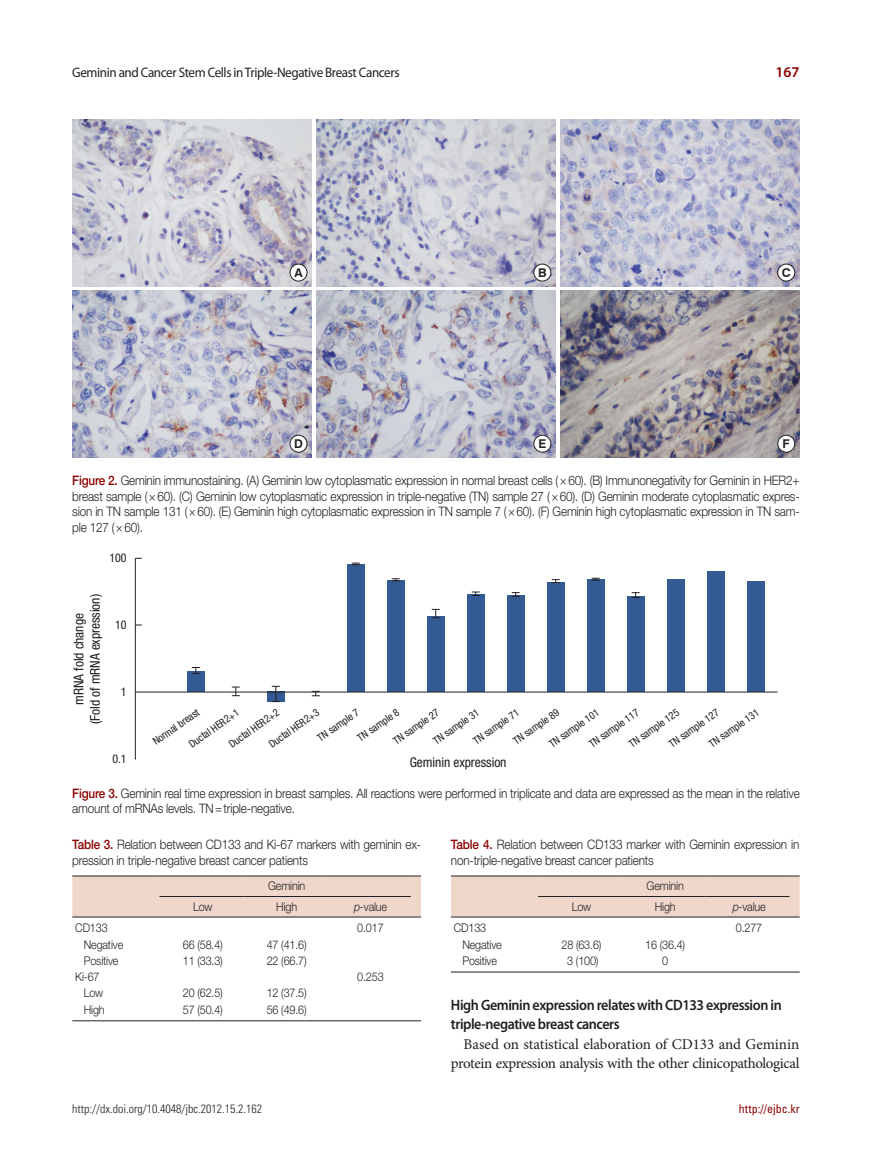
<style>
.page{position:relative;width:872px;height:1170px;background:#fff}
.page>*{position:absolute;margin:0;border:0;box-sizing:border-box;transform-origin:0 0}
.t1{font:15px/19.5px "Minion Pro";letter-spacing:-.02em;color:#231f20;text-align:right}
.t2{font:600 15px/19.5px "Myriad Pro";letter-spacing:-.03em;color:#231f20;scale:.94 1}
.t3{font:600 15px "Myriad Pro";color:#8b0202}
.t4{font:13.8px "Myriad Pro";letter-spacing:-.03em;color:#231f20;scale:.95 1}
.t5{font:condensed 13.5px/16.2px "Helvetica Neue LT Std";letter-spacing:-.005em;color:#231f20;text-align:center}
.t6{font:300 13.05px/15.6px "Helvetica Neue LT Std";letter-spacing:-.015em;color:#231f20;scale:.9 1}
.t7{font:700 12.15px "Swiss 721 BT";color:#231f20}
.t8{font:300 12px "Helvetica Neue LT Std";letter-spacing:-.015em;color:#231f20;scale:.9 1}
.t9{font:300 condensed 12px "Univers LT Std";color:#231f20}
.t10{font:condensed 12px "Univers LT Std";color:#8b0202}
.t11{font:condensed 12px "Helvetica Neue LT Std";color:#231f20}
.t12{font:condensed 10.5px "Helvetica Neue LT Std";color:#231f20}
.s1{font-weight:500;color:#8b0202}
.s2{font-stretch:condensed}
.s3{font-style:italic}
</style>
<div class="page">
<img style="left:72px;top:119px;width:240px;height:167px">
<div style="left:290px;top:264px;width:17px;height:17px;background:#fff;border-radius:50%"></div>
<div style="left:290px;top:264px;width:17px;height:17px;border:1px solid #231f20;border-radius:50%"></div>
<img style="left:560px;top:119px;width:239px;height:167px">
<div style="left:777px;top:264px;width:17px;height:17px;background:#fff;border-radius:50%"></div>
<div style="left:777px;top:264px;width:18px;height:17px;border:1px solid #231f20;border-radius:50%"></div>
<img style="left:316px;top:119px;width:240px;height:167px">
<div style="left:534px;top:264px;width:17px;height:17px;background:#fff;border-radius:50%"></div>
<div style="left:533px;top:264px;width:18px;height:17px;border:1px solid #231f20;border-radius:50%"></div>
<img style="left:72px;top:290px;width:240px;height:167px">
<div style="left:290px;top:435px;width:17px;height:17px;background:#fff;border-radius:50%"></div>
<div style="left:290px;top:435px;width:17px;height:17px;border:1px solid #231f20;border-radius:50%"></div>
<img style="left:560px;top:290px;width:239px;height:167px">
<div style="left:777px;top:435px;width:17px;height:17px;background:#fff;border-radius:50%"></div>
<div style="left:777px;top:435px;width:18px;height:17px;border:1px solid #231f20;border-radius:50%"></div>
<img style="left:316px;top:290px;width:240px;height:167px">
<div style="left:534px;top:435px;width:17px;height:17px;background:#fff;border-radius:50%"></div>
<div style="left:533px;top:435px;width:18px;height:17px;border:1px solid #231f20;border-radius:50%"></div>
<svg style="left:72px;top:875px;width:349px;height:42px;background:#e4cdc2"></svg>
<hr style="left:72px;top:1020px;width:87px;height:1px;background:#231f20">
<hr style="left:159px;top:1020px;width:84px;height:1px;background:#231f20">
<hr style="left:243px;top:1020px;width:84px;height:1px;background:#231f20">
<hr style="left:327px;top:1020px;width:84px;height:1px;background:#231f20">
<svg style="left:451px;top:875px;width:348px;height:42px;background:#e4cdc2"></svg>
<hr style="left:451px;top:971px;width:87px;height:1px;background:#231f20">
<hr style="left:538px;top:971px;width:84px;height:1px;background:#231f20">
<hr style="left:622px;top:971px;width:83px;height:1px;background:#231f20">
<hr style="left:705px;top:971px;width:84px;height:1px;background:#231f20">
<svg style="left:135px;top:557px;width:643px;height:202px"></svg>
<div style="left:187px;top:671px;width:17px;height:20px;background:#345a93"></div>
<div style="left:267px;top:691px;width:17px;height:11px;background:#345a93"></div>
<div style="left:347px;top:564px;width:17px;height:128px;background:#345a93"></div>
<div style="left:387px;top:580px;width:17px;height:112px;background:#345a93"></div>
<div style="left:427px;top:616px;width:17px;height:76px;background:#345a93"></div>
<div style="left:467px;top:594px;width:17px;height:98px;background:#345a93"></div>
<div style="left:507px;top:596px;width:17px;height:96px;background:#345a93"></div>
<div style="left:547px;top:582px;width:17px;height:110px;background:#345a93"></div>
<div style="left:587px;top:579px;width:17px;height:113px;background:#345a93"></div>
<div style="left:627px;top:596px;width:17px;height:96px;background:#345a93"></div>
<div style="left:667px;top:579px;width:17px;height:113px;background:#345a93"></div>
<div style="left:707px;top:571px;width:17px;height:121px;background:#345a93"></div>
<div style="left:747px;top:581px;width:17px;height:111px;background:#345a93"></div>
<svg style="left:192px;top:667px;width:8px;height:7px"></svg>
<svg style="left:232px;top:686px;width:8px;height:10px"></svg>
<svg style="left:312px;top:692px;width:8px;height:4px"></svg>
<svg style="left:352px;top:563px;width:8px;height:2px"></svg>
<svg style="left:392px;top:578px;width:8px;height:3px"></svg>
<svg style="left:432px;top:609px;width:8px;height:9px"></svg>
<svg style="left:472px;top:591px;width:8px;height:5px"></svg>
<svg style="left:512px;top:592px;width:8px;height:5px"></svg>
<svg style="left:551px;top:579px;width:8px;height:4px"></svg>
<svg style="left:591px;top:578px;width:8px;height:3px"></svg>
<svg style="left:631px;top:592px;width:8px;height:6px"></svg>
<hr style="left:135px;top:691px;width:642px;height:1px;background:#231f20">
<svg style="left:272px;top:686px;width:8px;height:16px"></svg>
<div style="left:136px;top:756px;width:644px;height:13px;background:#fff"></div>
<p class="t4" style="left:72px;top:64px;width:346px">Geminin and Cancer Stem Cells in Triple-Negative Breast Cancers</p>
<p class="t3" style="left:775px;top:63px;width:26px">167</p>
<p class="t7" style="left:294px;top:265px;width:10px">A</p>
<p class="t7" style="left:538px;top:265px;width:10px">B</p>
<p class="t7" style="left:781px;top:265px;width:10px">C</p>
<p class="t7" style="left:294px;top:436px;width:10px">D</p>
<p class="t7" style="left:538px;top:436px;width:9px">E</p>
<p class="t7" style="left:782px;top:436px;width:9px">F</p>
<p class="t6" style="left:72px;top:472px;width:809px;text-align:justify"><span class="s1">Figure 2.</span> Geminin immunostaining. (A) Geminin low cytoplasmatic expression in normal breast cells (<span class="s2">×</span>60). (B) Immunonegativity for Geminin in HER2+ breast sample (<span class="s2">×</span>60). (C) Geminin low cytoplasmatic expression in triple-negative (TN) sample 27 (<span class="s2">×</span>60). (D) Geminin moderate cytoplasmatic expres&shy;sion in TN sample 131 (<span class="s2">×</span>60). (E) Geminin high cytoplasmatic expression in TN sample 7 (<span class="s2">×</span>60). (F) Geminin high cytoplasmatic expression in TN sam&shy;ple 127 (<span class="s2">×</span>60).</p>
<p class="t11" style="left:110px;top:551px;width:19px">100</p>
<p class="t5" style="left:71px;top:723px;width:131px;rotate:-90deg">mRNA fold change<br>(Fold of mRNA expression)</p>
<p class="t11" style="left:115px;top:618px;width:13px">10</p>
<p class="t11" style="left:121px;top:685px;width:7px">1</p>
<p class="t11" style="left:112px;top:752px;width:16px">0.1</p>
<p class="t12" style="left:150px;top:737px;width:56px;rotate:-35deg">Normal breast</p>
<p class="t12" style="left:511px;top:736px;width:55px;rotate:-35deg">TN sample 89</p>
<p class="t12" style="left:355px;top:733px;width:50px;rotate:-35deg">TN sample 8</p>
<p class="t12" style="left:266px;top:739px;width:60px;rotate:-35deg">Ductal HER2+3</p>
<p class="t12" style="left:226px;top:739px;width:60px;rotate:-35deg">Ductal HER2+2</p>
<p class="t12" style="left:666px;top:739px;width:60px;rotate:-35deg">TN sample 127</p>
<p class="t12" style="left:586px;top:739px;width:60px;rotate:-35deg">TN sample 117</p>
<p class="t12" style="left:391px;top:736px;width:55px;rotate:-35deg">TN sample 27</p>
<p class="t12" style="left:626px;top:739px;width:60px;rotate:-35deg">TN sample 125</p>
<p class="t12" style="left:315px;top:733px;width:50px;rotate:-35deg">TN sample 7</p>
<p class="t12" style="left:706px;top:739px;width:60px;rotate:-35deg">TN sample 131</p>
<p class="t12" style="left:547px;top:739px;width:60px;rotate:-35deg">TN sample 101</p>
<p class="t12" style="left:471px;top:736px;width:55px;rotate:-35deg">TN sample 71</p>
<p class="t12" style="left:431px;top:736px;width:55px;rotate:-35deg">TN sample 31</p>
<p class="t12" style="left:186px;top:739px;width:60px;rotate:-35deg">Ductal HER2+1</p>
<p class="t5" style="left:410px;top:754px;width:98px">Geminin expression</p>
<p class="t6" style="left:72px;top:784px;width:810px"><span class="s1">Figure 3.</span> Geminin real time expression in breast samples. All reactions were performed in triplicate and data are expressed as the mean in the relative amount of mRNAs levels. TN=triple-negative.</p>
<p class="t6" style="left:72px;top:836px;width:389px"><span class="s1">Table 3.</span> Relation between CD133 and Ki-67 markers with geminin ex&shy;pression in triple-negative breast cancer patients</p>
<p class="t8" style="left:268px;top:878px;width:43px">Geminin</p>
<p class="t8" style="left:193px;top:899px;width:23px">Low</p>
<p class="t8" style="left:276px;top:899px;width:25px">High</p>
<p class="t8" style="left:354px;top:899px;width:38px"><span class="s3">p</span>-value</p>
<p class="t8" style="left:75px;top:920px;width:37px">CD133</p>
<p class="t8" style="left:357px;top:920px;width:31px">0.017</p>
<p class="t8" style="left:84px;top:936px;width:45px">Negative</p>
<p class="t8" style="left:183px;top:936px;width:46px">66 (58.4)</p>
<p class="t8" style="left:267px;top:936px;width:46px">47 (41.6)</p>
<p class="t8" style="left:84px;top:953px;width:40px">Positive</p>
<p class="t8" style="left:183px;top:953px;width:46px">11 (33.3)</p>
<p class="t8" style="left:267px;top:953px;width:46px">22 (66.7)</p>
<p class="t8" style="left:75px;top:969px;width:29px">Ki-67</p>
<p class="t8" style="left:357px;top:969px;width:31px">0.253</p>
<p class="t8" style="left:84px;top:985px;width:23px">Low</p>
<p class="t8" style="left:183px;top:985px;width:46px">20 (62.5)</p>
<p class="t8" style="left:267px;top:985px;width:46px">12 (37.5)</p>
<p class="t8" style="left:84px;top:1001px;width:25px">High</p>
<p class="t8" style="left:183px;top:1001px;width:46px">57 (50.4)</p>
<p class="t8" style="left:267px;top:1001px;width:46px">56 (49.6)</p>
<p class="t6" style="left:451px;top:836px;width:389px"><span class="s1">Table 4.</span> Relation between CD133 marker with Geminin expression in non-triple-negative breast cancer patients</p>
<p class="t8" style="left:646px;top:878px;width:43px">Geminin</p>
<p class="t8" style="left:572px;top:899px;width:23px">Low</p>
<p class="t8" style="left:655px;top:899px;width:25px">High</p>
<p class="t8" style="left:733px;top:899px;width:38px"><span class="s3">p</span>-value</p>
<p class="t8" style="left:454px;top:920px;width:37px">CD133</p>
<p class="t8" style="left:736px;top:920px;width:31px">0.277</p>
<p class="t8" style="left:462px;top:936px;width:45px">Negative</p>
<p class="t8" style="left:561px;top:936px;width:46px">28 (63.6)</p>
<p class="t8" style="left:645px;top:936px;width:46px">16 (36.4)</p>
<p class="t8" style="left:462px;top:953px;width:40px">Positive</p>
<p class="t8" style="left:567px;top:953px;width:36px">3 (100)</p>
<p class="t8" style="left:662px;top:953px;width:8px">0</p>
<p class="t2" style="left:451px;top:994px;width:353px">High Geminin expression relates with CD133 expression in triple-negative breast cancers</p>
<p class="t1" style="left:451px;top:1033px;width:350px">Based on statistical elaboration of CD133 and Geminin protein expression analysis with the other clinicopathological</p>
<p class="t9" style="left:72px;top:1101px;width:191px">http://dx.doi.org/10.4048/jbc.2012.15.2.162</p>
<p class="t10" style="left:739px;top:1100px;width:62px">http://ejbc.kr</p>
</div>
